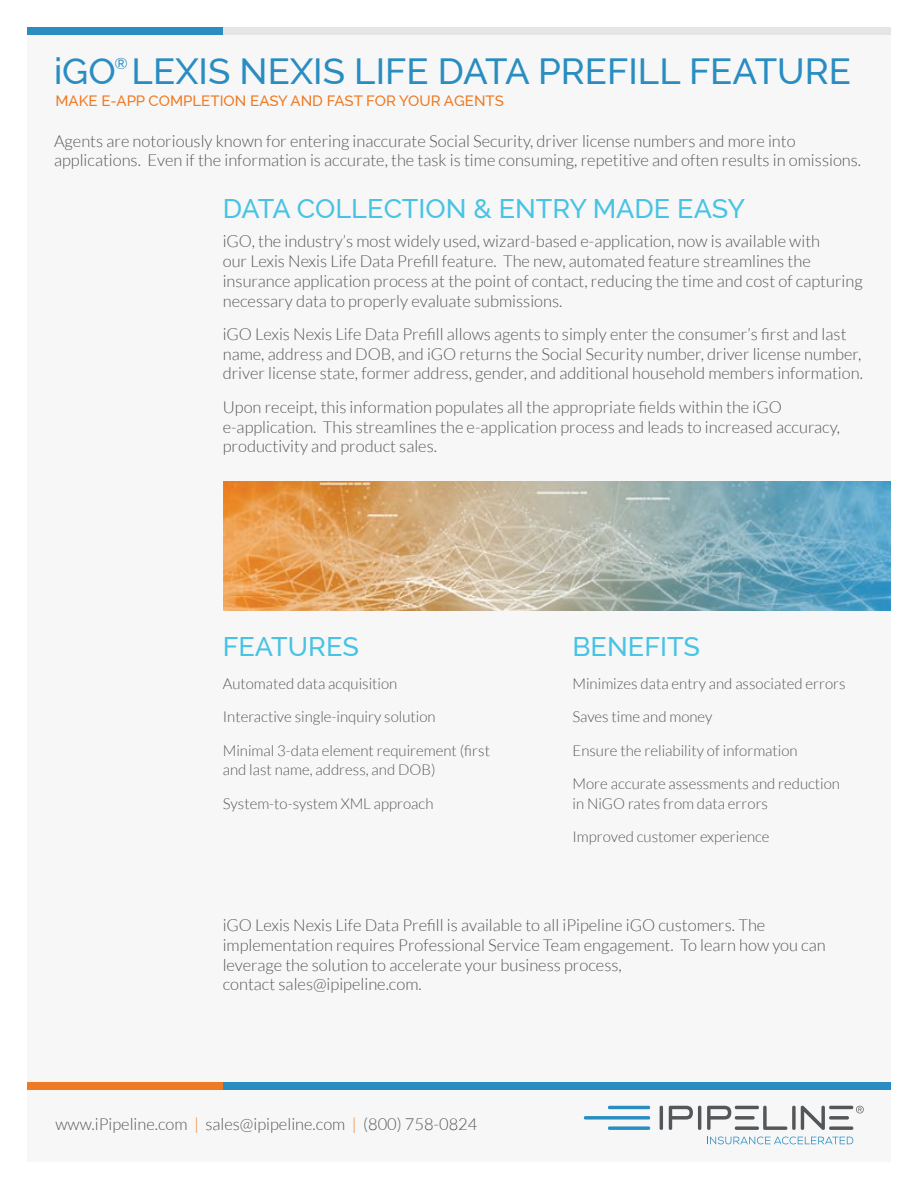
<style>
.page{position:relative;width:918px;height:1188px;background:#fff}
.page>*{position:absolute;margin:0;border:0;box-sizing:border-box;transform-origin:0 0}
.t1{font:500 36.45px "Raleway";color:#298dc1}
.t2{font:500 27px "Raleway";color:#47c3e3}
.t3{font:300 16.5px/19.8px "Lato";color:#545759}
.t4{font:500 15.9px "Raleway";color:#298dc1}
.t5{font:300 15px/19.8px "Lato";color:#545759}
.t6{font:500 15px "Raleway";color:#ee7a23}
.s1{color:#ee7a23}
</style>
<div class="page">
<div style="left:27px;top:27px;width:864px;height:1134px;background:#f7f7f8"></div>
<svg style="left:707px;top:1137px;width:146px;height:7px"></svg>
<hr style="left:660px;top:1106px;width:3px;height:24px;background:#545759;border-radius:2px">
<svg style="left:669px;top:1106px;width:24px;height:24px"></svg>
<hr style="left:698px;top:1106px;width:3px;height:24px;background:#545759;border-radius:2px">
<svg style="left:707px;top:1106px;width:24px;height:24px"></svg>
<svg style="left:735px;top:1126px;width:24px;height:4px"></svg>
<svg style="left:735px;top:1116px;width:20px;height:4px"></svg>
<hr style="left:735px;top:1106px;width:24px;height:3px;background:#545759;border-radius:2px">
<svg style="left:763px;top:1106px;width:24px;height:24px"></svg>
<svg style="left:792px;top:1106px;width:4px;height:24px"></svg>
<svg style="left:801px;top:1106px;width:24px;height:24px"></svg>
<svg style="left:829px;top:1126px;width:24px;height:4px"></svg>
<svg style="left:829px;top:1116px;width:20px;height:4px"></svg>
<hr style="left:829px;top:1106px;width:24px;height:3px;background:#545759;border-radius:2px">
<hr style="left:608px;top:1106px;width:42px;height:3px;background:#298dc1;border-radius:2px">
<svg style="left:584px;top:1116px;width:66px;height:4px"></svg>
<svg style="left:608px;top:1126px;width:42px;height:4px"></svg>
<svg style="left:856px;top:1106px;width:8px;height:7px"></svg>
<div style="left:223px;top:1083px;width:668px;height:7px;background:#298dc1"></div>
<div style="left:27px;top:1083px;width:196px;height:7px;background:#ee7a23"></div>
<img style="left:224px;top:481px;width:666px;height:130px">
<div style="left:223px;top:27px;width:668px;height:7px;background:#e4e5e7"></div>
<div style="left:27px;top:27px;width:196px;height:7px;background:#298dc1"></div>
<p class="t4" style="left:114px;top:54px;width:15px">®</p>
<p class="t6" style="left:56px;top:92px;width:450px">MAKE E-APP COMPLETION EASY AND FAST FOR YOUR AGENTS</p>
<p class="t3" style="left:54px;top:131px;width:809px">Agents are notoriously known for entering inaccurate Social Security, driver license numbers and more into applications. Even if the information is accurate, the task is time consuming, repetitive and often results in omissions.</p>
<h1 class="t1" style="left:54px;top:51px;width:799px">iGO LEXIS NEXIS LIFE DATA PREFILL FEATURE</h1>
<h2 class="t2" style="left:223px;top:193px;width:524px">DATA COLLECTION &amp; ENTRY MADE EASY</h2>
<p class="t3" style="left:223px;top:231px;width:642px">iGO, the industry’s most widely used, wizard-based e-application, now is available with<br>our Lexis Nexis Life Data Prefill feature. The new, automated feature streamlines the insurance application process at the point of contact, reducing the time and cost of capturing necessary data to properly evaluate submissions.</p>
<p class="t3" style="left:223px;top:324px;width:642px">iGO Lexis Nexis Life Data Prefill allows agents to simply enter the consumer’s first and last name, address and DOB, and iGO returns the Social Security number, driver license number, driver license state, former address, gender, and additional household members information.</p>
<p class="t3" style="left:223px;top:397px;width:619px">Upon receipt, this information populates all the appropriate fields within the iGO e-application. This streamlines the e-application process and leads to increased accuracy, productivity and product sales.</p>
<h2 class="t2" style="left:223px;top:631px;width:138px">FEATURES</h2>
<h2 class="t2" style="left:572px;top:631px;width:129px">BENEFITS</h2>
<p class="t5" style="left:223px;top:674px;width:176px">Automated data acquisition</p>
<p class="t5" style="left:223px;top:707px;width:214px">Interactive single-inquiry solution</p>
<p class="t5" style="left:223px;top:740px;width:269px">Minimal 3-data element requirement (first and last name, address, and DOB)</p>
<p class="t5" style="left:223px;top:794px;width:212px">System-to-system XML approach</p>
<p class="t5" style="left:572px;top:674px;width:275px">Minimizes data entry and associated errors</p>
<p class="t5" style="left:572px;top:707px;width:142px">Saves time and money</p>
<p class="t5" style="left:572px;top:740px;width:227px">Ensure the reliability of information</p>
<p class="t5" style="left:572px;top:774px;width:269px">More accurate assessments and reduction in NiGO rates from data errors</p>
<p class="t5" style="left:572px;top:827px;width:199px">Improved customer experience</p>
<p class="t3" style="left:223px;top:915px;width:604px">iGO Lexis Nexis Life Data Prefill is available to all iPipeline iGO customers. The implementation requires Professional Service Team engagement. To learn how you can leverage the solution to accelerate your business process,<br>contact sales@ipipeline.com.</p>
<p class="t3" style="left:56px;top:1114px;width:423px">www.iPipeline.com <span class="s1">|</span> sales@ipipeline.com <span class="s1">|</span> (800) 758-0824</p>
</div>
